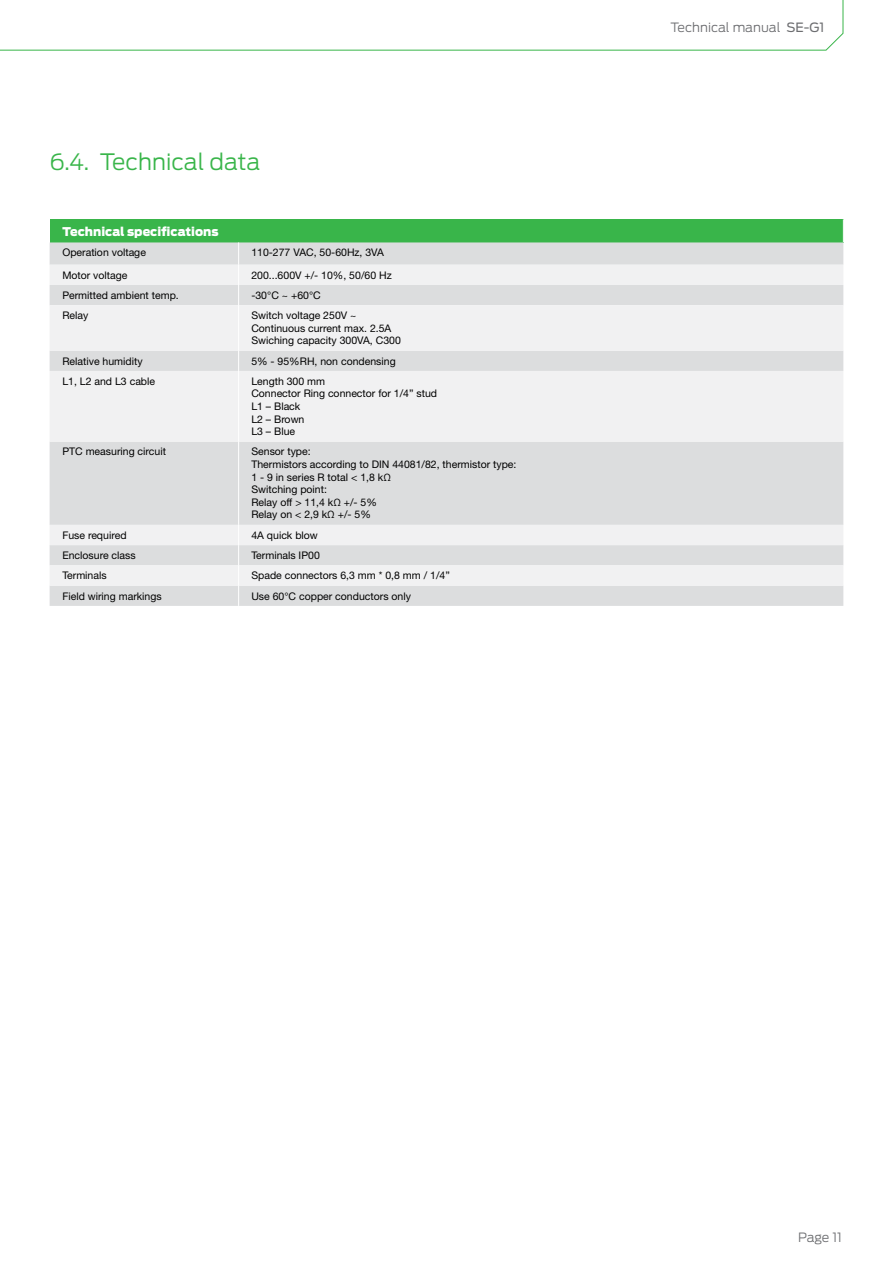
<style>
.page{position:relative;width:893px;height:1263px;background:#fff}
.page>*{position:absolute;margin:0;border:0;box-sizing:border-box;transform-origin:0 0}
.t1{font:300 22.5px "Antenna";color:#39b54a}
.t2{font:300 12.75px "Antenna";color:#6d6e71}
.t3{font:900 12px "Antenna";color:#fff}
.t4{font:10.5px/12.6px "Helvetica Neue LT Std";color:#000}
.s1{font-weight:400}
</style>
<div class="page">
<svg style="left:0;top:0;width:844px;height:51px"></svg>
<div style="left:50px;top:219px;width:793px;height:23px;background:#39b54a"></div>
<div style="left:50px;top:242px;width:793px;height:364px;background:#dcddde"></div>
<svg style="left:50px;top:265px;width:793px;height:321px;fill:#f1f1f2"></svg>
<svg style="left:238px;top:242px;width:1px;height:63px"></svg>
<hr style="left:238px;top:305px;width:1px;height:46px;background:#fff">
<svg style="left:238px;top:351px;width:1px;height:20px"></svg>
<hr style="left:238px;top:371px;width:1px;height:71px;background:#fff">
<hr style="left:238px;top:442px;width:1px;height:83px;background:#fff">
<svg style="left:238px;top:525px;width:1px;height:81px"></svg>
<svg style="left:843px;top:219px;width:1px;height:23px"></svg>
<h1 class="t1" style="left:50px;top:148px;width:212px">6.4. Technical data</h1>
<p class="t3" style="left:62px;top:224px;width:158px">Technical specifications</p>
<p class="t4" style="left:62px;top:246px;width:85px">Operation voltage</p>
<p class="t4" style="left:251px;top:246px;width:134px">110-277 VAC, 50-60Hz, 3VA</p>
<p class="t4" style="left:62px;top:268px;width:67px">Motor voltage</p>
<p class="t4" style="left:251px;top:268px;width:142px">200...600V +/- 10%, 50/60 Hz</p>
<p class="t4" style="left:62px;top:289px;width:118px">Permitted ambient temp.</p>
<p class="t4" style="left:251px;top:289px;width:71px">-30°C ~ +60°C</p>
<p class="t4" style="left:62px;top:309px;width:28px">Relay</p>
<p class="t4" style="left:251px;top:309px;width:151px">Switch voltage 250V ~<br>Continuous current max. 2.5A<br>Swiching capacity 300VA, C300</p>
<p class="t4" style="left:62px;top:354px;width:82px">Relative humidity</p>
<p class="t4" style="left:251px;top:354px;width:146px">5% - 95%RH, non condensing</p>
<p class="t4" style="left:62px;top:375px;width:94px">L1, L2 and L3 cable</p>
<p class="t4" style="left:251px;top:375px;width:187px">Length 300 mm<br>Connector Ring connector for 1/4” stud<br>L1 – Black<br>L2 – Brown<br>L3 – Blue</p>
<p class="t4" style="left:62px;top:445px;width:105px">PTC measuring circuit</p>
<p class="t4" style="left:251px;top:445px;width:267px">Sensor type:<br>Thermistors according to DIN 44081/82, thermistor type:<br>1 - 9 in series R total &lt; 1,8 kΩ<br>Switching point:<br>Relay off &gt; 11,4 kΩ +/- 5%<br>Relay on &lt; 2,9 kΩ +/- 5%</p>
<p class="t4" style="left:62px;top:529px;width:66px">Fuse required</p>
<p class="t4" style="left:251px;top:529px;width:68px">4A quick blow</p>
<p class="t4" style="left:62px;top:549px;width:75px">Enclosure class</p>
<p class="t4" style="left:251px;top:549px;width:70px">Terminals IP00</p>
<p class="t4" style="left:62px;top:569px;width:46px">Terminals</p>
<p class="t4" style="left:251px;top:569px;width:200px">Spade connectors 6,3 mm * 0,8 mm / 1/4”</p>
<p class="t4" style="left:62px;top:589px;width:101px">Field wiring markings</p>
<p class="t4" style="left:251px;top:589px;width:161px">Use 60°C copper conductors only</p>
<p class="t2" style="left:670px;top:20px;width:156px">Technical manual <span class="s1">SE-G1</span></p>
<p class="t2" style="left:798px;top:1230px;width:45px">Page 11</p>
</div>
